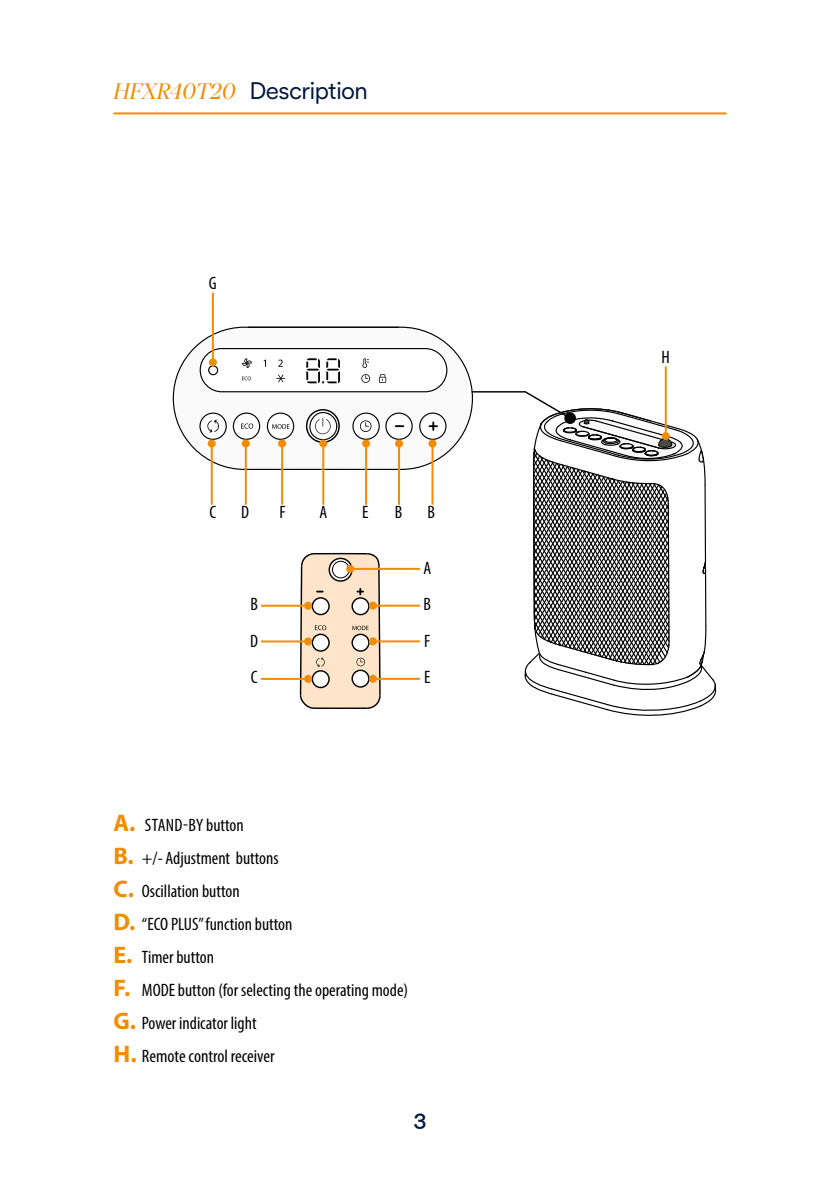
<style>
.page{position:relative;width:840px;height:1191px;background:#fff}
.page>*{position:absolute;margin:0;border:0;box-sizing:border-box;transform-origin:0 0}
.t1{font:24px "De Longhi Sans";color:#02183e}
.t2{font:500 22px "De Longhi Sans";color:#02183e}
.t3{font:condensed 18px/33px "Myriad Pro";color:#000}
.s1{font-family:"De Longhi Serif";font-style:italic;color:#f28c03}
.s2{font-weight:700;font-stretch:normal;font-size:24px;color:#f28c03}
</style>
<div class="page">
<hr style="left:113px;top:112px;width:613px;height:2px;background:#f28c03">
<svg style="left:299px;top:552px;width:82px;height:157px;background:#e3d0bb"></svg>
<div style="left:173px;top:327px;width:299px;height:142px;background:#fafafa;border-radius:71px"></div>
<svg style="left:200px;top:413px;width:26px;height:26px"></svg>
<div style="left:199px;top:412px;width:28px;height:28px;border:1px solid #020203;border-radius:50%"></div>
<div style="left:233px;top:413px;width:26px;height:26px;background:#fff;border-radius:50%"></div>
<div style="left:233px;top:412px;width:27px;height:28px;border:1px solid #020203;border-radius:50%"></div>
<div style="left:267px;top:413px;width:26px;height:26px;background:#fff;border-radius:50%"></div>
<div style="left:267px;top:412px;width:27px;height:28px;border:1px solid #020203;border-radius:50%"></div>
<div style="left:353px;top:413px;width:26px;height:26px;background:#fff;border-radius:50%"></div>
<div style="left:352px;top:412px;width:27px;height:28px;border:1px solid #020203;border-radius:50%"></div>
<div style="left:386px;top:413px;width:26px;height:26px;background:#fff;border-radius:50%"></div>
<div style="left:385px;top:412px;width:27px;height:28px;border:1px solid #020203;border-radius:50%"></div>
<div style="left:419px;top:413px;width:26px;height:26px;background:#fff;border-radius:50%"></div>
<div style="left:419px;top:412px;width:27px;height:28px;border:1px solid #020203;border-radius:50%"></div>
<div style="left:306px;top:409px;width:33px;height:34px;border:1px solid #000;border-radius:50%"></div>
<div style="left:200px;top:348px;width:246px;height:44px;background:#fff;border-radius:22px"></div>
<div style="left:199px;top:348px;width:248px;height:44px;border:1px solid #020203;border-radius:22px"></div>
<svg style="left:208px;top:365px;width:11px;height:11px"></svg>
<hr style="left:248px;top:327px;width:150px;height:1px;background:#020203">
<svg style="left:360px;top:420px;width:11px;height:12px"></svg>
<svg style="left:272px;top:424px;width:17px;height:5px"></svg>
<svg style="left:241px;top:423px;width:12px;height:6px"></svg>
<svg style="left:207px;top:420px;width:12px;height:13px"></svg>
<svg style="left:276px;top:374px;width:9px;height:8px"></svg>
<svg style="left:361px;top:374px;width:9px;height:9px"></svg>
<svg style="left:242px;top:358px;width:10px;height:10px"></svg>
<svg style="left:278px;top:359px;width:4px;height:8px"></svg>
<svg style="left:242px;top:376px;width:9px;height:4px"></svg>
<svg style="left:362px;top:358px;width:7px;height:10px"></svg>
<svg style="left:379px;top:374px;width:7px;height:9px"></svg>
<svg style="left:306px;top:358px;width:34px;height:25px"></svg>
<svg style="left:429px;top:422px;width:8px;height:8px"></svg>
<svg style="left:395px;top:425px;width:8px;height:2px"></svg>
<svg style="left:305px;top:409px;width:33px;height:35px"></svg>
<svg style="left:470px;top:390px;width:244px;height:326px"></svg>
<div style="left:564px;top:412px;width:11px;height:12px;background:#000;border-radius:50%"></div>
<hr style="left:212px;top:293px;width:2px;height:69px;background:#f28c03">
<div style="left:209px;top:358px;width:8px;height:8px;background:#f28c03;border-radius:50%"></div>
<hr style="left:664px;top:366px;width:2px;height:70px;background:#f28c03">
<div style="left:661px;top:432px;width:8px;height:8px;background:#f28c03;border-radius:50%"></div>
<hr style="left:350px;top:568px;width:70px;height:2px;background:#f28c03">
<div style="left:346px;top:565px;width:8px;height:8px;background:#f28c03;border-radius:50%"></div>
<hr style="left:373px;top:678px;width:47px;height:2px;background:#f28c03">
<div style="left:369px;top:675px;width:8px;height:8px;background:#f28c03;border-radius:50%"></div>
<hr style="left:373px;top:640px;width:47px;height:2px;background:#f28c03">
<div style="left:369px;top:637px;width:8px;height:8px;background:#f28c03;border-radius:50%"></div>
<hr style="left:373px;top:604px;width:47px;height:2px;background:#f28c03">
<div style="left:369px;top:601px;width:8px;height:8px;background:#f28c03;border-radius:50%"></div>
<hr style="left:210px;top:443px;width:2px;height:62px;background:#f28c03">
<div style="left:207px;top:439px;width:8px;height:8px;background:#f28c03;border-radius:50%"></div>
<hr style="left:245px;top:443px;width:2px;height:62px;background:#f28c03">
<div style="left:242px;top:439px;width:8px;height:8px;background:#f28c03;border-radius:50%"></div>
<hr style="left:281px;top:443px;width:2px;height:62px;background:#f28c03">
<div style="left:278px;top:439px;width:8px;height:8px;background:#f28c03;border-radius:50%"></div>
<hr style="left:322px;top:443px;width:2px;height:62px;background:#f28c03">
<div style="left:319px;top:439px;width:8px;height:8px;background:#f28c03;border-radius:50%"></div>
<hr style="left:365px;top:443px;width:2px;height:62px;background:#f28c03">
<div style="left:362px;top:439px;width:8px;height:8px;background:#f28c03;border-radius:50%"></div>
<hr style="left:398px;top:443px;width:2px;height:62px;background:#f28c03">
<div style="left:395px;top:439px;width:8px;height:8px;background:#f28c03;border-radius:50%"></div>
<hr style="left:431px;top:443px;width:2px;height:62px;background:#f28c03">
<div style="left:428px;top:439px;width:8px;height:8px;background:#f28c03;border-radius:50%"></div>
<hr style="left:261px;top:678px;width:47px;height:2px;background:#f28c03">
<div style="left:304px;top:675px;width:8px;height:8px;background:#f28c03;border-radius:50%"></div>
<hr style="left:261px;top:640px;width:47px;height:2px;background:#f28c03">
<div style="left:304px;top:637px;width:8px;height:8px;background:#f28c03;border-radius:50%"></div>
<hr style="left:261px;top:605px;width:47px;height:2px;background:#f28c03">
<div style="left:304px;top:602px;width:8px;height:8px;background:#f28c03;border-radius:50%"></div>
<h1 class="t1" style="left:113px;top:76px;width:255px"><span class="s1">HFXR40T20</span> Description</h1>
<p class="t3" style="left:209px;top:266px;width:9px">G</p>
<p class="t3" style="left:209px;top:495px;width:8px">C</p>
<p class="t3" style="left:241px;top:495px;width:10px">D</p>
<p class="t3" style="left:279px;top:495px;width:8px">F</p>
<p class="t3" style="left:319px;top:495px;width:9px">A</p>
<p class="t3" style="left:362px;top:495px;width:8px">E</p>
<p class="t3" style="left:394px;top:495px;width:9px">B</p>
<p class="t3" style="left:427px;top:495px;width:9px">B</p>
<p class="t3" style="left:423px;top:551px;width:9px">A</p>
<p class="t3" style="left:250px;top:587px;width:9px">B</p>
<p class="t3" style="left:423px;top:587px;width:9px">B</p>
<p class="t3" style="left:250px;top:624px;width:10px">D</p>
<p class="t3" style="left:424px;top:624px;width:8px">F</p>
<p class="t3" style="left:251px;top:660px;width:8px">C</p>
<p class="t3" style="left:424px;top:660px;width:8px">E</p>
<p class="t3" style="left:113px;top:808px;width:296px"><span class="s2">A.</span> STAND-BY button<br><span class="s2">B.</span> +/- Adjustment buttons<br><span class="s2">C.</span> Oscillation button<br><span class="s2">D.</span> “ECO PLUS” function button<br><span class="s2">E.</span> Timer button<br><span class="s2">F.</span> MODE button (for selecting the operating mode)<br><span class="s2">G.</span> Power indicator light<br><span class="s2">H.</span> Remote control receiver</p>
<p class="t2" style="left:413px;top:1108px;width:14px">3</p>
<p class="t3" style="left:661px;top:340px;width:10px">H</p>
</div>
